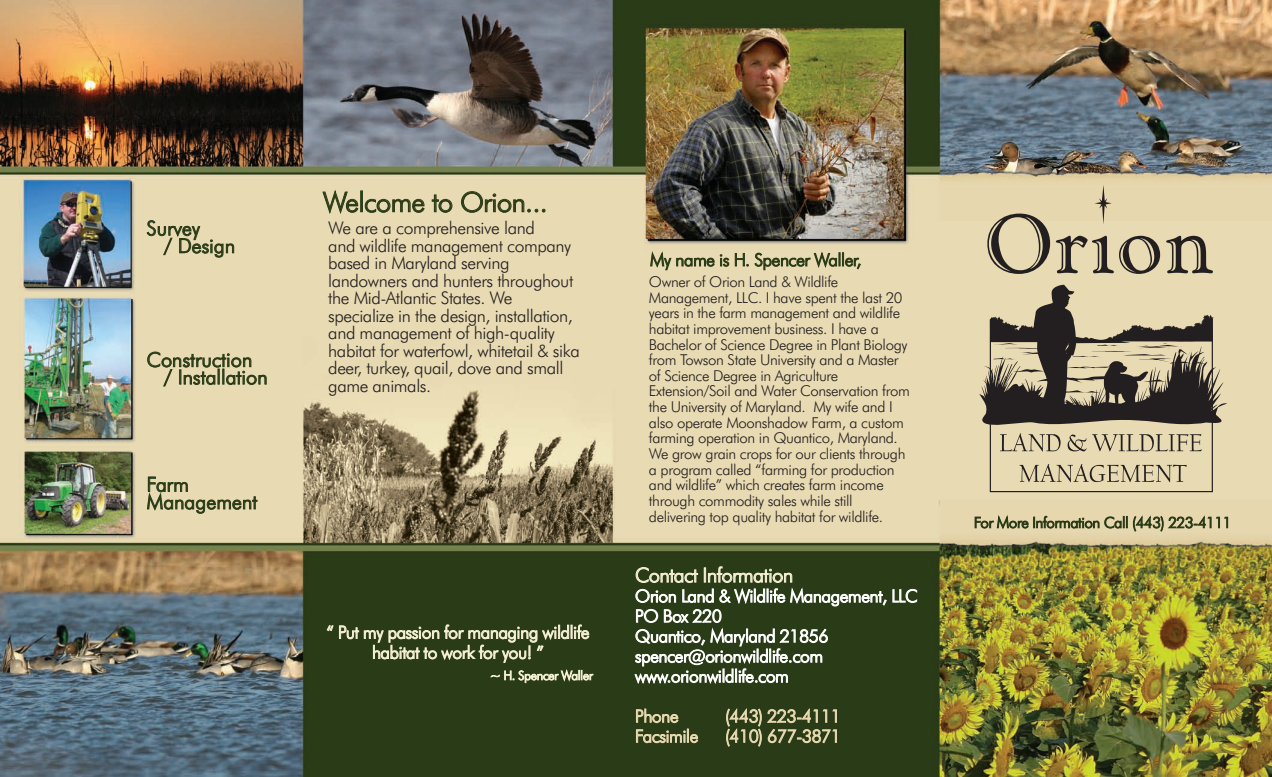
<style>
.page{position:relative;width:1272px;height:777px;background:#fff}
.page>*{position:absolute;margin:0;border:0;box-sizing:border-box;transform-origin:0 0}
.t1{font:300 27.5px "Futura BT";letter-spacing:-.025em;color:#2a3b17}
.t2{font:300 20px/17.5px "Futura BT";color:#2a3b17}
.t3{font:300 20px "Futura BT";letter-spacing:-.025em;color:#f4efd4}
.t4{font:300 17.5px/17.5px "Futura BT";letter-spacing:-.025em;color:#231f20}
.t5{font:300 17.5px/20px "Futura BT";letter-spacing:-.025em;color:#fff}
.t6{font:300 17.5px/20px "Futura BT";letter-spacing:-.025em;color:#f4efd4;text-align:center}
.t7{font:300 17.5px "Futura BT";letter-spacing:-.02em;color:#e8d9b1}
.t8{font:300 17.5px "Futura BT";letter-spacing:-.03em;color:#2a3b17}
.t9{font:300 15px/15.6px "Futura BT";letter-spacing:-.025em;color:#231f20}
.t10{font:300 15px "Futura BT";letter-spacing:-.025em;color:#2a3b17}
.t11{font:300 12.5px "Futura BT";letter-spacing:-.02em;color:#f4efd4}
</style>
<div class="page">
<img style="left:0;top:0;width:1271px;height:776px">
<svg style="left:999px;top:433px;width:61px;height:18px"></svg>
<svg style="left:1067px;top:434px;width:19px;height:17px"></svg>
<svg style="left:1092px;top:434px;width:109px;height:17px;background:#baaf90"></svg>
<svg style="left:1019px;top:464px;width:167px;height:18px;background:#bdb192"></svg>
<svg style="left:1166px;top:236px;width:46px;height:37px;background:#988e77"></svg>
<svg style="left:987px;top:185px;width:173px;height:89px;background:#c7ba98"></svg>
<svg style="left:978px;top:284px;width:248px;height:143px;background:#938973"></svg>
<h2 class="t2" style="left:164px;top:219px;width:73px;text-indent:-17px">Survey<br>/ Design</h2>
<h2 class="t2" style="left:164px;top:351px;width:105px;text-indent:-17px">Construction<br>/ Installation</h2>
<h2 class="t2" style="left:147px;top:475px;width:112px">Farm<br>Management</h2>
<h1 class="t1" style="left:323px;top:186px;width:226px">Welcome to Orion...</h1>
<p class="t4" style="left:328px;top:219px;width:253px">We are a comprehensive land<br>and wildlife management company based in Maryland serving landowners and hunters throughout the Mid-Atlantic States. We specialize in the design, installation, and management of high-quality habitat for waterfowl, whitetail &amp; sika deer, turkey, quail, dove and small game animals.</p>
<p class="t6" style="left:326px;top:622px;width:265px">“ Put my passion for managing wildlife habitat to work for you! ”</p>
<p class="t11" style="left:490px;top:668px;width:104px">~ H. Spencer Waller</p>
<p class="t8" style="left:650px;top:249px;width:213px">My name is H. Spencer Waller,</p>
<p class="t9" style="left:649px;top:274px;width:262px">Owner of Orion Land &amp; Wildlife Management, LLC. I have spent the last 20 years in the farm management and wildlife habitat improvement business. I have a Bachelor of Science Degree in Plant Biology from Towson State University and a Master of Science Degree in Agriculture Extension/Soil and Water Conservation from the University of Maryland. My wife and I also operate Moonshadow Farm, a custom farming operation in Quantico, Maryland.<br>We grow grain crops for our clients through a program called “farming for production and wildlife” which creates farm income through commodity sales while still delivering top quality habitat for wildlife.</p>
<h2 class="t3" style="left:635px;top:563px;width:160px">Contact Information</h2>
<p class="t5" style="left:635px;top:586px;width:284px">Orion Land &amp; Wildlife Management, LLC<br>PO Box 220<br>Quantico, Maryland 21856 spencer@orionwildlife.com www.orionwildlife.com</p>
<p class="t7" style="left:635px;top:705px;width:45px">Phone</p>
<p class="t7" style="left:725px;top:705px;width:117px">(443) 223-4111</p>
<p class="t7" style="left:635px;top:725px;width:65px">Facsimile</p>
<p class="t7" style="left:725px;top:725px;width:117px">(410) 677-3871</p>
<p class="t10" style="left:973px;top:513px;width:259px">For More Information Call (443) 223-4111</p>
</div>
